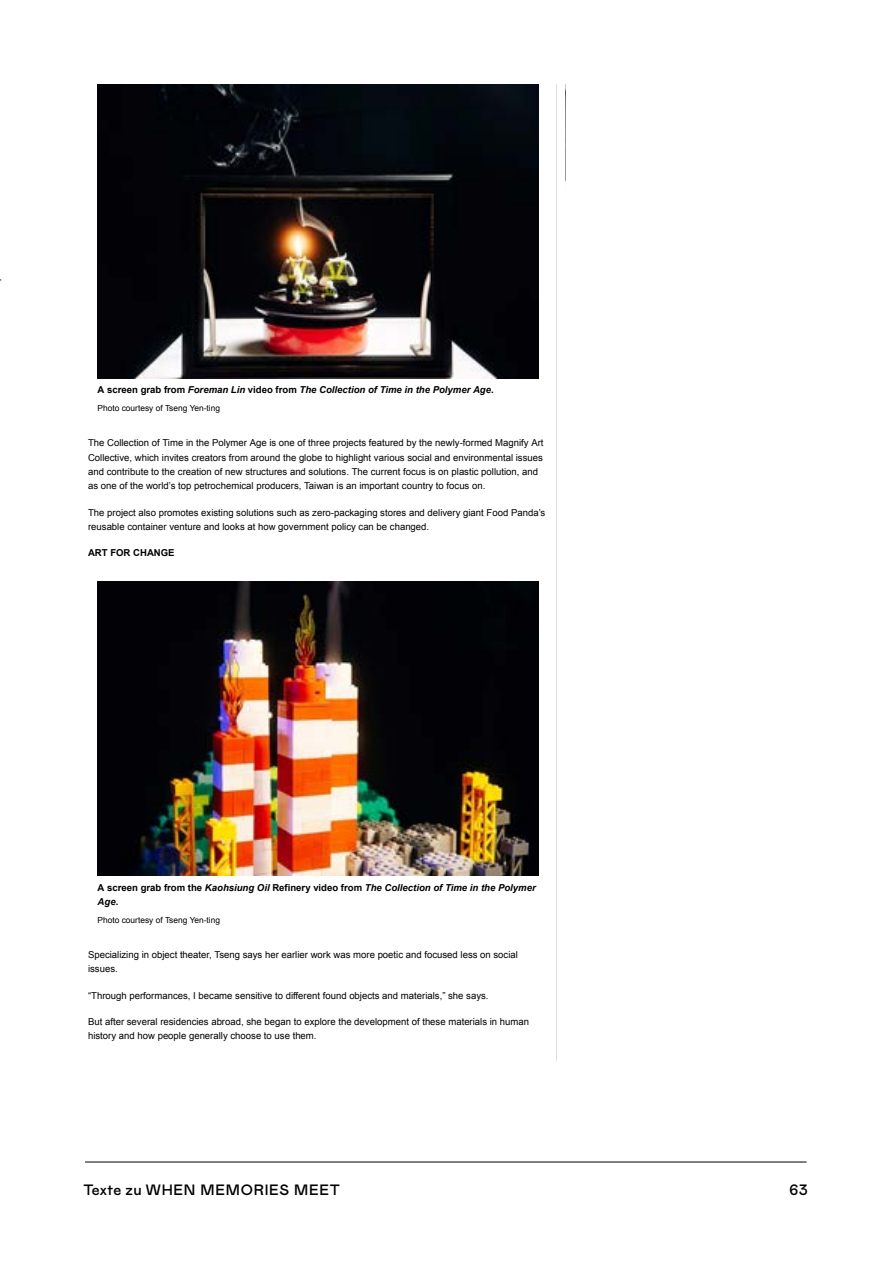
<style>
.page{position:relative;width:893px;height:1263px;background:#fff}
.page>*{position:absolute;margin:0;border:0;box-sizing:border-box;transform-origin:0 0}
.t1{font:500 15px "Mabry Pro";letter-spacing:.05em;color:#000}
.t2{font:9.6px/14.4px "Arial";color:#000}
.t3{font:italic 700 9.6px/14.4px "Arial";color:#000}
.t4{font:700 9.6px "Arial";color:#000}
.t5{font:8.4px "Arial";color:#000}
.s1{font-style:normal}
</style>
<div class="page">
<hr style="left:85px;top:1161px;width:721px;height:1px;background:#000">
<hr style="left:557px;top:232px;width:1px;height:829px;background:#dedede">
<img style="left:97px;top:232px;width:441px;height:146px">
<img style="left:98px;top:582px;width:440px;height:293px">
<hr style="left:556px;top:84px;width:1px;height:148px;background:#dedede">
<svg style="left:97px;top:84px;width:442px;height:148px;background:#08090d"></svg>
<p class="t3" style="left:98px;top:383px;width:398px"><span class="s1">A screen grab from</span> Foreman Lin <span class="s1">video from</span> The Collection of Time in the Polymer Age<span class="s1">.</span></p>
<p class="t5" style="left:98px;top:403px;width:124px">Photo courtesy of Tseng Yen-ting</p>
<p class="t2" style="left:88px;top:436px;width:457px">The Collection of Time in the Polymer Age is one of three projects featured by the newly-formed Magnify Art Collective, which invites creators from around the globe to highlight various social and environmental issues and contribute to the creation of new structures and solutions. The current focus is on plastic pollution, and as one of the world’s top petrochemical producers, Taiwan is an important country to focus on.</p>
<p class="t2" style="left:88px;top:505px;width:459px">The project also promotes existing solutions such as zero-packaging stores and delivery giant Food Panda’s reusable container venture and looks at how government policy can be changed.</p>
<p class="t4" style="left:88px;top:547px;width:88px">ART FOR CHANGE</p>
<p class="t3" style="left:98px;top:880px;width:440px"><span class="s1">A screen grab from the</span> Kaohsiung Oil <span class="s1">Refinery video from</span> The Collection of Time in the Polymer<br>Age<span class="s1">.</span></p>
<p class="t5" style="left:98px;top:914px;width:124px">Photo courtesy of Tseng Yen-ting</p>
<p class="t2" style="left:88px;top:948px;width:431px">Specializing in object theater, Tseng says her earlier work was more poetic and focused less on social issues.</p>
<p class="t2" style="left:88px;top:988px;width:402px">“Through performances, I became sensitive to different found objects and materials,” she says.</p>
<p class="t2" style="left:88px;top:1014px;width:443px">But after several residencies abroad, she began to explore the development of these materials in human history and how people generally choose to use them.</p>
<h1 class="t1" style="left:83px;top:1179px;width:258px">Texte zu WHEN MEMORIES MEET</h1>
<h1 class="t1" style="left:790px;top:1179px;width:20px">63</h1>
</div>
